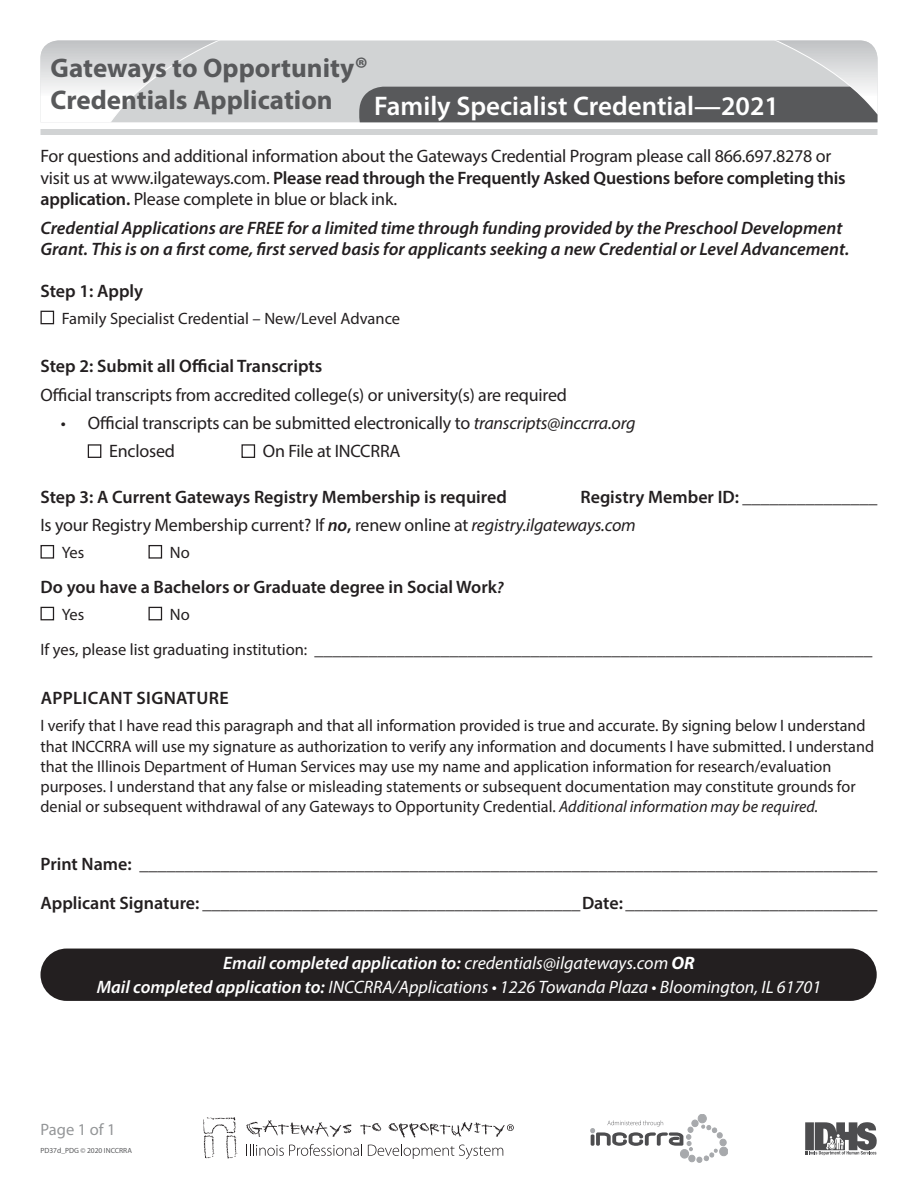
<style>
.page{position:relative;width:918px;height:1188px;background:#fff}
.page>*{position:absolute;margin:0;border:0;box-sizing:border-box;transform-origin:0 0}
.body_copy{font:700 27px/32.4px "Myriad Pro";color:#58595b}
.body_copy-2{font:600 27px "Myriad Pro";color:#fff}
.t1{font:18px/21.6px "Myriad Pro";letter-spacing:-.01em;color:#231f20}
.t2{font:600 18px "Myriad Pro";color:#231f20}
.t3{font:italic 600 18px/21.6px "Myriad Pro";color:#231f20}
.t4{font:italic 18px "Myriad Pro";color:#fff}
.t5{font:italic 600 18px "Myriad Pro";color:#fff}
.t6{font:600 18px "Myriad Pro";letter-spacing:.02em;color:#231f20}
.body_copy-3{font:16.5px/20.2px "Myriad Pro";color:#231f20}
.body_copy-4{font:16.5px "Myriad Pro";color:#949698}
.t7{font:7.5px "Myriad Pro";color:#58595b}
.s1{font-size:30px}
.s2{font-weight:600}
.s3{font-style:italic}
.s4{font-weight:600;font-style:italic}
.s5{font-style:italic;font-size:16.5px}
.s6{font-weight:400;font-size:16.5px}
.s7{font-weight:400}
.s8{font-weight:700}
.s9{font-size:7.35px}
</style>
<div class="page">
<svg style="left:40px;top:40px;width:838px;height:82px;background:#d4d6d7"></svg>
<div style="left:40px;top:311px;width:14px;height:13px;border:1px solid #231f20"></div>
<div style="left:88px;top:444px;width:13px;height:14px;border:1px solid #231f20"></div>
<div style="left:241px;top:444px;width:14px;height:14px;border:1px solid #231f20"></div>
<div style="left:40px;top:545px;width:14px;height:14px;border:1px solid #231f20"></div>
<div style="left:148px;top:545px;width:14px;height:14px;border:1px solid #231f20"></div>
<div style="left:40px;top:607px;width:14px;height:13px;border:1px solid #231f20"></div>
<div style="left:148px;top:607px;width:14px;height:13px;border:1px solid #231f20"></div>
<div style="left:40px;top:949px;width:837px;height:52px;background:#231f20;border-radius:26px"></div>
<div style="left:40px;top:129px;width:838px;height:6px;background:#d1d3d4"></div>
<svg style="left:805px;top:1122px;width:72px;height:33px;background:#828283"></svg>
<div style="left:698px;top:1114px;width:8px;height:9px;background:#a7a9ac;border:1px solid #a7a9ac;border-radius:50%"></div>
<svg style="left:590px;top:1120px;width:138px;height:42px"></svg>
<svg style="left:246px;top:1144px;width:116px;height:12px"></svg>
<svg style="left:368px;top:1144px;width:135px;height:15px"></svg>
<svg style="left:203px;top:1117px;width:34px;height:42px"></svg>
<svg style="left:360px;top:1123px;width:21px;height:12px"></svg>
<svg style="left:246px;top:1120px;width:105px;height:17px"></svg>
<svg style="left:389px;top:1122px;width:125px;height:16px"></svg>
<div style="left:359px;top:87px;width:519px;height:35px;background:#58595b"></div>
<p class="body_copy" style="left:51px;top:50px;width:319px">Gateways to Opportunity<span class="s1">®<br></span>Credentials Application</p>
<p class="body_copy-2" style="left:374px;top:89px;width:406px">Family Specialist Credential—2021</p>
<p class="t1" style="left:40px;top:145px;width:807px">For questions and additional information about the Gateways Credential Program please call 866.697.8278 or visit us at www.ilgateways.com. <span class="s2">Please read through the Frequently Asked Questions before completing this application.</span> Please complete in blue or black ink.</p>
<p class="t3" style="left:40px;top:216px;width:810px">Credential Applications are FREE for a limited time through funding provided by the Preschool Development<br>Grant. This is on a first come, first served basis for applicants seeking a new Credential or Level Advancement.</p>
<p class="t2" style="left:40px;top:280px;width:104px">Step 1: Apply</p>
<p class="body_copy-3" style="left:62px;top:308px;width:340px">Family Specialist Credential – New/Level Advance</p>
<p class="t2" style="left:40px;top:355px;width:283px">Step 2: Submit all Official Transcripts</p>
<p class="t1" style="left:40px;top:383px;width:528px">Official transcripts from accredited college(s) or university(s) are required</p>
<p class="t1" style="left:61px;top:412px;width:576px">• Official transcripts can be submitted electronically to <span class="s3">transcripts@inccrra.org</span></p>
<p class="t1" style="left:109px;top:440px;width:67px">Enclosed</p>
<p class="t1" style="left:263px;top:440px;width:139px">On File at INCCRRA</p>
<p class="t2" style="left:40px;top:485px;width:468px">Step 3: A Current Gateways Registry Membership is required</p>
<p class="t2" style="left:580px;top:485px;width:298px">Registry Member ID: _______________</p>
<p class="t1" style="left:40px;top:514px;width:597px">Is your Registry Membership current? If <span class="s4">no</span><span class="s2">,</span> renew online at <span class="s3">registry.ilgateways.com</span></p>
<p class="body_copy-3" style="left:62px;top:542px;width:24px">Yes</p>
<p class="body_copy-3" style="left:170px;top:542px;width:21px">No</p>
<p class="t2" style="left:40px;top:576px;width:465px">Do you have a Bachelors or Graduate degree in Social Work<span class="s5">?</span></p>
<p class="body_copy-3" style="left:62px;top:604px;width:24px">Yes</p>
<p class="body_copy-3" style="left:170px;top:604px;width:21px">No</p>
<p class="t2" style="left:40px;top:637px;width:834px"><span class="s6">If yes, please list graduating institution:</span> ______________________________________________________________</p>
<p class="t6" style="left:41px;top:687px;width:190px">APPLICANT SIGNATURE</p>
<p class="body_copy-3" style="left:40px;top:715px;width:835px">I verify that I have read this paragraph and that all information provided is true and accurate. By signing below I understand that INCCRRA will use my signature as authorization to verify any information and documents I have submitted. I understand that the Illinois Department of Human Services may use my name and application information for research/evaluation purposes. I understand that any false or misleading statements or subsequent documentation may constitute grounds for denial or subsequent withdrawal of any Gateways to Opportunity Credential. <span class="s3">Additional information may be required.</span></p>
<p class="t2" style="left:40px;top:853px;width:838px">Print Name: __________________________________________________________________________________</p>
<p class="t2" style="left:40px;top:892px;width:839px">Applicant Signature: __________________________________________Date: ____________________________</p>
<p class="t5" style="left:223px;top:951px;width:473px">Email completed application to: <span class="s7">credentials@ilgateways.com</span> <span class="s8">OR</span></p>
<p class="t4" style="left:97px;top:975px;width:726px"><span class="s2">Mail completed application to:</span> INCCRRA/Applications • 1226 Towanda Plaza • Bloomington, IL 61701</p>
<p class="body_copy-4" style="left:40px;top:1119px;width:77px">Page 1 of 1</p>
<p class="t7" style="left:40px;top:1146px;width:93px">PD37d_PDG © 2020 <span class="s9">INCCRRA</span></p>
</div>
